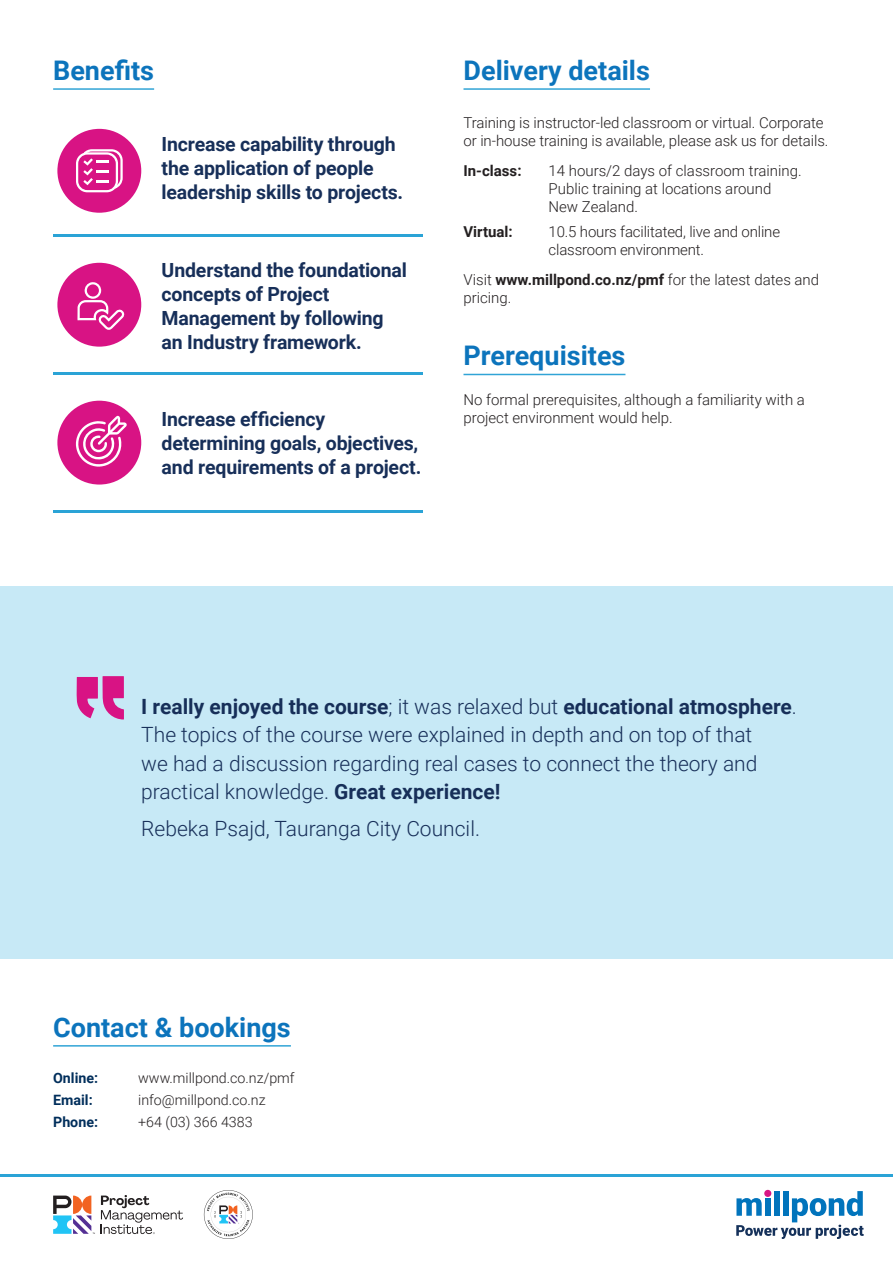
<style>
.page{position:relative;width:893px;height:1263px;background:#fff}
.page>*{position:absolute;margin:0;border:0;box-sizing:border-box;transform-origin:0 0}
.Subhead_1{font:700 27px "Roboto";color:#0c74bc}
.t1{font:300 21px/28.5px "Roboto";color:#172f59}
.Results{font:700 19.5px/24px "Roboto";letter-spacing:-.01em;color:#172f59}
.Body_text{font:300 15px/18px "Roboto";color:#231f20}
.Body_text-2{font:700 15px "Roboto";color:#231f20}
.Body_text-3{font:300 14.25px "Roboto";color:#231f20}
.Body_text-4{font:700 14.25px "Roboto";color:#002e5b}
.s1{font-weight:700}
</style>
<div class="page">
<hr style="left:0;top:1173px;width:893px;height:3px;background:#2aa3d6">
<svg style="left:736px;top:1191px;width:128px;height:48px"></svg>
<div style="left:764px;top:1190px;width:7px;height:7px;background:#d81684;border-radius:50%"></div>
<div style="left:0;top:587px;width:893px;height:372px;background:#c7e9f6"></div>
<svg style="left:53px;top:1195px;width:42px;height:39px"></svg>
<svg style="left:101px;top:1195px;width:82px;height:39px"></svg>
<svg style="left:204px;top:1190px;width:49px;height:49px"></svg>
<hr style="left:53px;top:88px;width:101px;height:2px;background:#31a4d6">
<hr style="left:53px;top:1045px;width:238px;height:1px;background:#31a4d6">
<div style="left:57px;top:129px;width:84px;height:84px;background:#d81384;border-radius:50%"></div>
<svg style="left:76px;top:149px;width:47px;height:43px"></svg>
<div style="left:57px;top:263px;width:84px;height:84px;background:#d81384;border-radius:50%"></div>
<svg style="left:77px;top:282px;width:47px;height:48px"></svg>
<div style="left:57px;top:401px;width:84px;height:83px;background:#d81384;border-radius:50%"></div>
<svg style="left:76px;top:416px;width:51px;height:51px"></svg>
<hr style="left:53px;top:234px;width:370px;height:3px;background:#2aa3d6">
<hr style="left:53px;top:372px;width:370px;height:3px;background:#2aa3d6">
<hr style="left:53px;top:510px;width:370px;height:3px;background:#2aa3d6">
<svg style="left:76px;top:676px;width:48px;height:43px"></svg>
<hr style="left:463px;top:88px;width:187px;height:2px;background:#31a4d6">
<hr style="left:463px;top:374px;width:162px;height:1px;background:#31a4d6">
<p class="Subhead_1" style="left:53px;top:51px;width:102px">Benefits</p>
<p class="Results" style="left:162px;top:131px;width:243px">Increase capability through the application of people leadership skills to projects.</p>
<p class="Results" style="left:162px;top:257px;width:247px">Understand the foundational concepts of Project<br>Management by following an Industry framework.</p>
<p class="Results" style="left:162px;top:407px;width:261px">Increase efficiency determining goals, objectives, and requirements of a project.</p>
<p class="Subhead_1" style="left:463px;top:51px;width:188px">Delivery details</p>
<p class="Body_text" style="left:463px;top:113px;width:366px">Training is instructor-led classroom or virtual. Corporate or in-house training is available, please ask us for details.</p>
<p class="Body_text-2" style="left:463px;top:160px;width:60px">In-class:</p>
<p class="Body_text" style="left:549px;top:161px;width:255px">14 hours/2 days of classroom training.<br>Public training at locations around<br>New Zealand.</p>
<p class="Body_text-2" style="left:463px;top:221px;width:51px">Virtual:</p>
<p class="Body_text" style="left:549px;top:222px;width:233px">10.5 hours facilitated, live and online classroom environment.</p>
<p class="Body_text" style="left:463px;top:271px;width:357px">Visit <span class="s1">www.millpond.co.nz/pmf</span> for the latest dates and pricing.</p>
<p class="Subhead_1" style="left:463px;top:337px;width:163px">Prerequisites</p>
<p class="Body_text" style="left:463px;top:390px;width:343px">No formal prerequisites, although a familiarity with a project environment would help.</p>
<p class="t1" style="left:141px;top:691px;width:657px"><span class="s1">I really enjoyed the course</span>; it was relaxed but <span class="s1">educational atmosphere</span>.<br>The topics of the course were explained in depth and on top of that<br>we had a discussion regarding real cases to connect the theory and practical knowledge. <span class="s1">Great experience!</span></p>
<p class="t1" style="left:141px;top:814px;width:340px">Rebeka Psajd, Tauranga City Council.</p>
<p class="Subhead_1" style="left:53px;top:1008px;width:239px">Contact &amp; bookings</p>
<p class="Body_text-4" style="left:53px;top:1068px;width:47px">Online:</p>
<p class="Body_text-3" style="left:138px;top:1068px;width:158px">www.millpond.co.nz/pmf</p>
<p class="Body_text-4" style="left:53px;top:1090px;width:41px">Email:</p>
<p class="Body_text-3" style="left:138px;top:1090px;width:129px">info@millpond.co.nz</p>
<p class="Body_text-4" style="left:53px;top:1112px;width:46px">Phone:</p>
<p class="Body_text-3" style="left:138px;top:1112px;width:116px">+64 (03) 366 4383</p>
</div>
